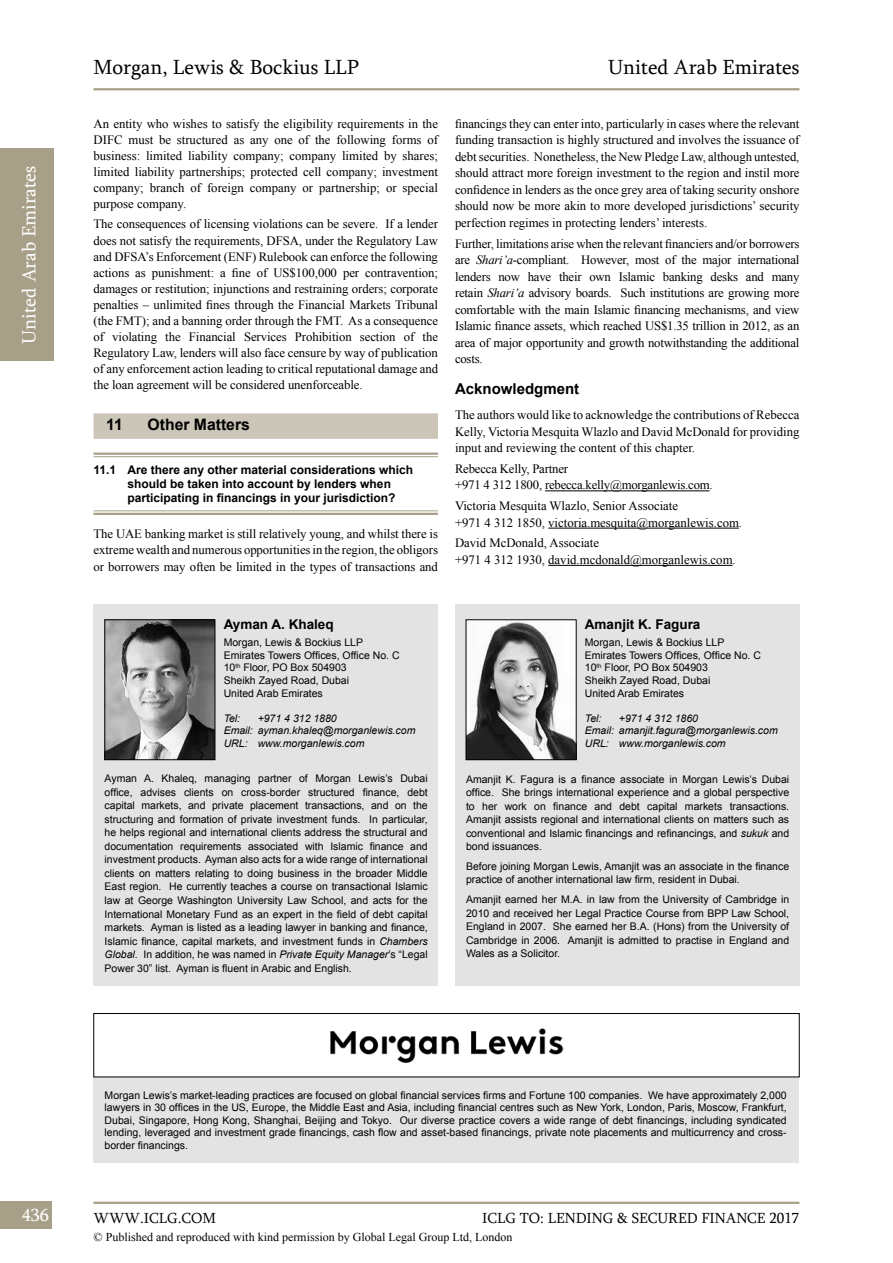
<style>
.page{position:relative;width:893px;height:1263px;background:#fff}
.page>*{position:absolute;margin:0;border:0;box-sizing:border-box;transform-origin:0 0}
.t1{font:21px "Sylfaen";color:#000}
.t2{font:19.5px "Sylfaen";color:#fff}
.t3{font:18px "Sylfaen";color:#fff}
.t4{font:700 15.75px "Arial";color:#000}
.t5{font:15px "Sylfaen";color:#000}
.t6{font:700 15px "Arial";color:#000}
.t7{font:700 13.5px "Arial";color:#000}
.t8{font:12.75px/16.5px "Times New Roman";letter-spacing:-.005em;color:#000;text-align:justify}
.t9{font:700 12px/14px "Arial";color:#000}
.t10{font:12px "Times New Roman";color:#000}
.t11{font:10.5px/13.5px "Arial";color:#000;text-align:justify}
.t12{font:italic 10.5px/12.6px "Arial";color:#000}
.s1{font-style:italic}
</style>
<div class="page">
<div style="left:0;top:1201px;width:52px;height:28px;background:#a89f88"></div>
<hr style="left:94px;top:1202px;width:705px;height:2px;background:#a89f88">
<div style="left:0;top:148px;width:53px;height:213px;background:#a89f88"></div>
<hr style="left:545px;top:490px;width:165px;height:1px;background:#000">
<hr style="left:548px;top:528px;width:191px;height:1px;background:#000">
<hr style="left:548px;top:565px;width:185px;height:1px;background:#000">
<div style="left:94px;top:413px;width:344px;height:26px;background:#cbc6b7"></div>
<hr style="left:94px;top:453px;width:344px;height:2px;background:#a89f88">
<hr style="left:94px;top:456px;width:344px;height:1px;background:#a89f88">
<hr style="left:94px;top:510px;width:344px;height:1px;background:#a89f88">
<hr style="left:94px;top:513px;width:344px;height:2px;background:#a89f88">
<hr style="left:94px;top:88px;width:705px;height:2px;background:#a89f88">
<div style="left:94px;top:605px;width:344px;height:381px;background:#e3e3e3"></div>
<div style="left:455px;top:605px;width:344px;height:381px;background:#e3e3e3"></div>
<img style="left:107px;top:622px;width:106px;height:136px">
<div style="left:105px;top:620px;width:110px;height:140px;border:1px solid #000"></div>
<img style="left:468px;top:622px;width:106px;height:136px">
<div style="left:466px;top:620px;width:110px;height:140px;border:1px solid #000"></div>
<div style="left:94px;top:1077px;width:705px;height:86px;background:#e3e3e3"></div>
<img style="left:330px;top:1028px;width:234px;height:35px">
<div style="left:94px;top:1013px;width:705px;height:64px;border:1px solid #000"></div>
<h2 class="t2" style="left:16px;top:344px;width:179px;rotate:-90deg">United Arab Emirates</h2>
<h1 class="t1" style="left:94px;top:53px;width:267px">Morgan, Lewis &amp; Bockius LLP</h1>
<h1 class="t1" style="left:608px;top:53px;width:193px">United Arab Emirates</h1>
<p class="t8" style="left:94px;top:115px;width:346px;line-height:16px">An entity who wishes to satisfy the eligibility requirements in the DIFC must be structured as any one of the following forms of business: limited liability company; company limited by shares; limited liability partnerships; protected cell company; investment company; branch of foreign company or partnership; or special purpose company.</p>
<p class="t8" style="left:94px;top:216px;width:346px;line-height:16px">The consequences of licensing violations can be severe. If a lender does not satisfy the requirements, DFSA, under the Regulatory Law and DFSA’s Enforcement (ENF) Rulebook can enforce the following actions as punishment: a fine of US$100,000 per contravention; damages or restitution; injunctions and restraining orders; corporate penalties – unlimited fines through the Financial Markets Tribunal (the FMT); and a banning order through the FMT. As a consequence of violating the Financial Services Prohibition section of the Regulatory Law, lenders will also face censure by way of publication of any enforcement action leading to critical reputational damage and the loan agreement will be considered unenforceable.</p>
<p class="t4" style="left:106px;top:414px;width:18px">11</p>
<p class="t4" style="left:148px;top:414px;width:104px">Other Matters</p>
<p class="t9" style="left:128px;top:463px;width:287px;text-indent:-34px">11.1 Are there any other material considerations which should be taken into account by lenders when participating in financings in your jurisdiction?</p>
<p class="t8" style="left:94px;top:525px;width:346px">The UAE banking market is still relatively young, and whilst there is extreme wealth and numerous opportunities in the region, the obligors or borrowers may often be limited in the types of transactions and</p>
<p class="t8" style="left:455px;top:115px;width:346px">financings they can enter into, particularly in cases where the relevant funding transaction is highly structured and involves the issuance of debt securities. Nonetheless, the New Pledge Law, although untested, should attract more foreign investment to the region and instil more confidence in lenders as the once grey area of taking security onshore should now be more akin to more developed jurisdictions’ security perfection regimes in protecting lenders’ interests.</p>
<p class="t8" style="left:455px;top:235px;width:346px">Further, limitations arise when the relevant financiers and/or borrowers are <span class="s1">Shari’a</span>-compliant. However, most of the major international lenders now have their own Islamic banking desks and many retain <span class="s1">Shari’a</span> advisory boards. Such institutions are growing more comfortable with the main Islamic financing mechanisms, and view Islamic finance assets, which reached US$1.35 trillion in 2012, as an area of major opportunity and growth notwithstanding the additional costs.</p>
<p class="t6" style="left:455px;top:379px;width:126px">Acknowledgment</p>
<p class="t8" style="left:455px;top:406px;width:346px">The authors would like to acknowledge the contributions of Rebecca Kelly, Victoria Mesquita Wlazlo and David McDonald for providing input and reviewing the content of this chapter.</p>
<p class="t8" style="left:455px;top:460px;width:259px">Rebecca Kelly, Partner<br>+971 4 312 1800, rebecca.kelly@morganlewis.com.</p>
<p class="t8" style="left:455px;top:497px;width:289px">Victoria Mesquita Wlazlo, Senior Associate<br>+971 4 312 1850, victoria.mesquita@morganlewis.com.</p>
<p class="t8" style="left:455px;top:535px;width:282px">David McDonald, Associate<br>+971 4 312 1930, david.mcdonald@morganlewis.com.</p>
<p class="t7" style="left:224px;top:616px;width:112px">Ayman A. Khaleq</p>
<p class="t11" style="left:224px;top:636px;width:178px;line-height:12.6px;text-align:left">Morgan, Lewis &amp; Bockius LLP<br>Emirates Towers Offices, Office No. C<br>10<sup>th</sup> Floor, PO Box 504903<br>Sheikh Zayed Road, Dubai<br>United Arab Emirates</p>
<p class="t12" style="left:224px;top:712px;width:18px">Tel:</p>
<p class="t12" style="left:224px;top:712px;width:193px;text-indent:34px">+971 4 312 1880<br>Email: ayman.khaleq@morganlewis.com<br>URL: www.morganlewis.com</p>
<p class="t7" style="left:585px;top:616px;width:117px">Amanjit K. Fagura</p>
<p class="t11" style="left:585px;top:636px;width:178px;line-height:12.6px;text-align:left">Morgan, Lewis &amp; Bockius LLP<br>Emirates Towers Offices, Office No. C<br>10<sup>th</sup> Floor, PO Box 504903<br>Sheikh Zayed Road, Dubai<br>United Arab Emirates</p>
<p class="t12" style="left:585px;top:712px;width:18px">Tel:</p>
<p class="t12" style="left:585px;top:712px;width:194px;text-indent:34px">+971 4 312 1860<br>Email: amanjit.fagura@morganlewis.com<br>URL: www.morganlewis.com</p>
<p class="t11" style="left:105px;top:772px;width:325px">Ayman A. Khaleq, managing partner of Morgan Lewis’s Dubai office, advises clients on cross-border structured finance, debt capital markets, and private placement transactions, and on the structuring and formation of private investment funds. In particular, he helps regional and international clients address the structural and documentation requirements associated with Islamic finance and investment products. Ayman also acts for a wide range of international clients on matters relating to doing business in the broader Middle East region. He currently teaches a course on transactional Islamic law at George Washington University Law School, and acts for the International Monetary Fund as an expert in the field of debt capital markets. Ayman is listed as a leading lawyer in banking and finance, Islamic finance, capital markets, and investment funds in <span class="s1">Chambers Global</span>. In addition, he was named in <span class="s1">Private Equity Manager</span>’s “Legal Power 30” list. Ayman is fluent in Arabic and English.</p>
<p class="t11" style="left:466px;top:772px;width:325px">Amanjit K. Fagura is a finance associate in Morgan Lewis’s Dubai office. She brings international experience and a global perspective to her work on finance and debt capital markets transactions.<br>Amanjit assists regional and international clients on matters such as conventional and Islamic financings and refinancings, and <span class="s1">sukuk</span> and bond issuances.</p>
<p class="t11" style="left:466px;top:859px;width:325px">Before joining Morgan Lewis, Amanjit was an associate in the finance practice of another international law firm, resident in Dubai.</p>
<p class="t11" style="left:466px;top:893px;width:325px">Amanjit earned her M.A. in law from the University of Cambridge in 2010 and received her Legal Practice Course from BPP Law School, England in 2007. She earned her B.A. (Hons) from the University of Cambridge in 2006. Amanjit is admitted to practise in England and Wales as a Solicitor.</p>
<p class="t11" style="left:105px;top:1089px;width:684px;line-height:12.6px">Morgan Lewis’s market-leading practices are focused on global financial services firms and Fortune 100 companies. We have approximately 2,000 lawyers in 30 offices in the US, Europe, the Middle East and Asia, including financial centres such as New York, London, Paris, Moscow, Frankfurt, Dubai, Singapore, Hong Kong, Shanghai, Beijing and Tokyo. Our diverse practice covers a wide range of debt financings, including syndicated lending, leveraged and investment grade financings, cash flow and asset-based financings, private note placements and multicurrency and cross&shy;border financings.</p>
<h3 class="t3" style="left:22px;top:1202px;width:29px">436</h3>
<p class="t5" style="left:94px;top:1208px;width:124px">WWW.ICLG.COM</p>
<p class="t5" style="left:482px;top:1208px;width:319px">ICLG TO: LENDING &amp; SECURED FINANCE 2017</p>
<p class="t10" style="left:94px;top:1229px;width:420px">© Published and reproduced with kind permission by Global Legal Group Ltd, London</p>
</div>
